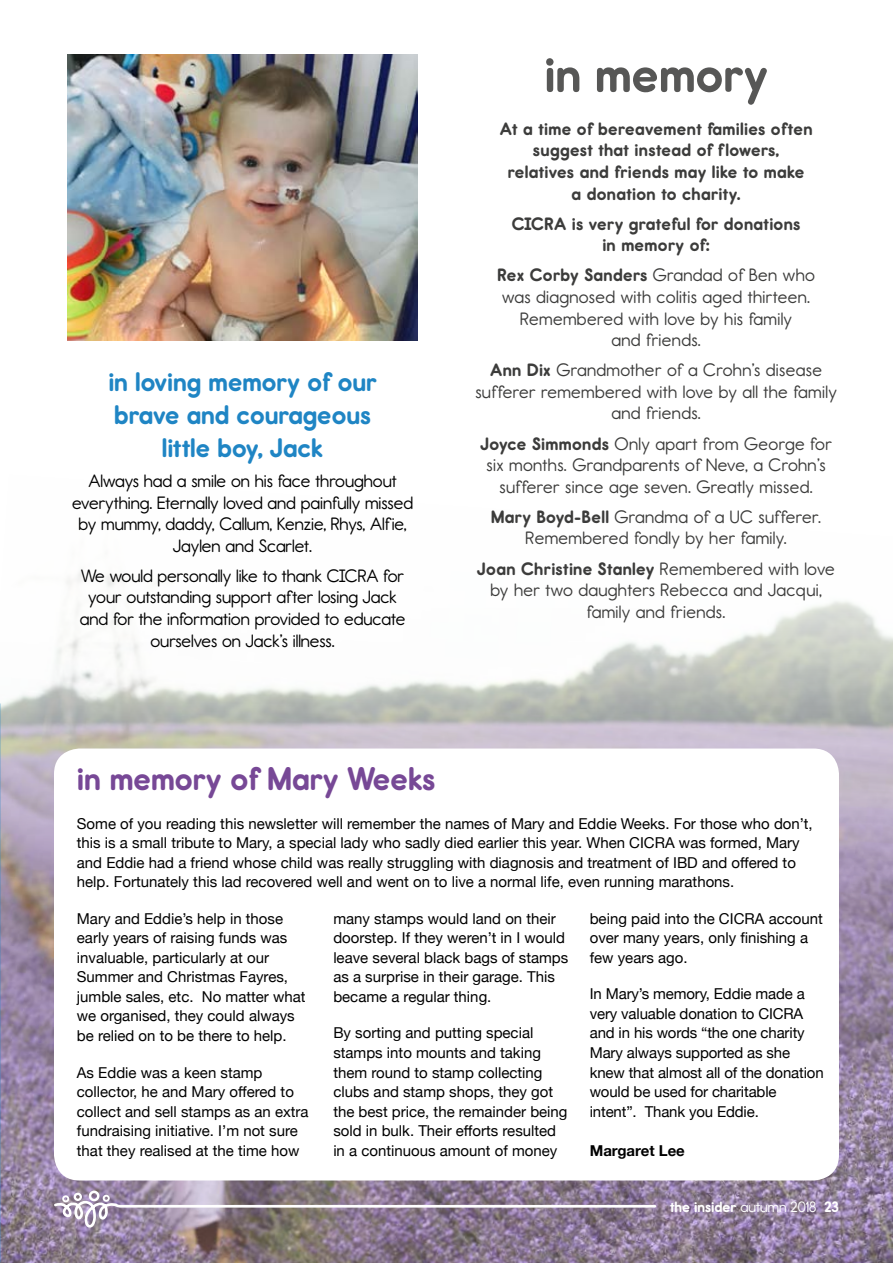
<style>
.page{position:relative;width:893px;height:1263px;background:#fff}
.page>*{position:absolute;margin:0;border:0;box-sizing:border-box;transform-origin:0 0}
.t1{font:700 51px "Report Rg";color:#575756}
.t2{font:700 33px "Report Rg";color:#774896}
.t3{font:700 27px/33px "Report Rg";color:#1f85c4;text-align:center}
.t4{font:18px/21.6px "Report Rg";letter-spacing:.02em;color:#3c3c3b;text-align:center}
.t5{font:18px/21.6px "Report Rg";color:#000;text-align:center}
.t6{font:700 18px/21.6px "Report Rg";letter-spacing:.02em;color:#3c3c3b;text-align:center}
.t7{font:15px/19.5px "Helvetica Neue";color:#000}
.t8{font:700 15px "Report Rg";color:#fff}
.t9{font:700 15px "Helvetica Neue";color:#000}
.s1{font-weight:700}
.s2{font-weight:400}
</style>
<div class="page">
<img style="left:0;top:570px;width:893px;height:693px">
<div style="left:54px;top:748px;width:785px;height:432px;background:#fff;border-radius:26px"></div>
<div style="left:62px;top:1195px;width:7px;height:7px;border:2px solid #fff;border-radius:50%"></div>
<div style="left:74px;top:1193px;width:8px;height:8px;border:2px solid #fff;border-radius:50%"></div>
<div style="left:89px;top:1190px;width:10px;height:11px;border:2px solid #fff;border-radius:50%"></div>
<div style="left:103px;top:1195px;width:7px;height:7px;border:2px solid #fff;border-radius:50%"></div>
<svg style="left:52px;top:1199px;width:605px;height:29px;background:#998a9b"></svg>
<img style="left:68px;top:54px;width:350px;height:287px">
<h3 class="t3" style="left:108px;top:365px;width:270px">in loving memory of our brave and courageous little boy, Jack</h3>
<p class="t5" style="left:72px;top:470px;width:343px">Always had a smile on his face throughout everything. Eternally loved and painfully missed by mummy, daddy, Callum, Kenzie, Rhys, Alfie, Jaylen and Scarlet.</p>
<p class="t5" style="left:80px;top:565px;width:327px">We would personally like to thank CICRA for your outstanding support after losing Jack and for the information provided to educate ourselves on Jack’s illness.</p>
<h1 class="t1" style="left:544px;top:44px;width:225px">in memory</h1>
<p class="t6" style="left:500px;top:118px;width:314px">At a time of bereavement families often suggest that instead of flowers, relatives and friends may like to make<br>a donation to charity.</p>
<p class="t6" style="left:512px;top:213px;width:290px">CICRA is very grateful for donations in memory of:</p>
<p class="t4" style="left:497px;top:264px;width:319px"><span class="s1">Rex Corby Sanders</span> Grandad of Ben who was diagnosed with colitis aged thirteen.<br>Remembered with love by his family<br>and friends.</p>
<p class="t4" style="left:475px;top:359px;width:363px"><span class="s1">Ann Dix</span> Grandmother of a Crohn’s disease sufferer remembered with love by all the family and friends.</p>
<p class="t4" style="left:480px;top:433px;width:353px"><span class="s1">Joyce Simmonds</span> Only apart from George for six months. Grandparents of Neve, a Crohn’s sufferer since age seven. Greatly missed.</p>
<p class="t4" style="left:491px;top:506px;width:331px"><span class="s1">Mary Boyd-Bell</span> Grandma of a UC sufferer.<br>Remembered fondly by her family.</p>
<p class="t4" style="left:477px;top:558px;width:359px"><span class="s1">Joan Christine Stanley</span> Remembered with love by her two daughters Rebecca and Jacqui, family and friends.</p>
<h2 class="t2" style="left:77px;top:759px;width:360px">in memory of Mary Weeks</h2>
<p class="t7" style="left:77px;top:815px;width:737px">Some of you reading this newsletter will remember the names of Mary and Eddie Weeks. For those who don’t, this is a small tribute to Mary, a special lady who sadly died earlier this year. When CICRA was formed, Mary and Eddie had a friend whose child was really struggling with diagnosis and treatment of IBD and offered to help. Fortunately this lad recovered well and went on to live a normal life, even running marathons.</p>
<p class="t7" style="left:77px;top:910px;width:230px">Mary and Eddie’s help in those early years of raising funds was invaluable, particularly at our<br>Summer and Christmas Fayres, jumble sales, etc. No matter what we organised, they could always be relied on to be there to help.</p>
<p class="t7" style="left:77px;top:1063px;width:233px">As Eddie was a keen stamp collector, he and Mary offered to collect and sell stamps as an extra fundraising initiative. I’m not sure that they realised at the time how</p>
<p class="t7" style="left:590px;top:910px;width:235px">being paid into the CICRA account over many years, only finishing a few years ago.</p>
<p class="t7" style="left:590px;top:985px;width:235px">In Mary’s memory, Eddie made a very valuable donation to CICRA and in his words “the one charity<br>Mary always supported as she knew that almost all of the donation would be used for charitable intent”. Thank you Eddie.</p>
<p class="t9" style="left:590px;top:1138px;width:97px">Margaret Lee</p>
<p class="t7" style="left:333px;top:910px;width:237px">many stamps would land on their doorstep. If they weren’t in I would leave several black bags of stamps as a surprise in their garage. This became a regular thing.</p>
<p class="t7" style="left:333px;top:1024px;width:236px">By sorting and putting special stamps into mounts and taking them round to stamp collecting clubs and stamp shops, they got the best price, the remainder being sold in bulk. Their efforts resulted in a continuous amount of money</p>
<p class="t8" style="left:670px;top:1198px;width:170px">the insider <span class="s2">autumn 2018</span> 23</p>
</div>
